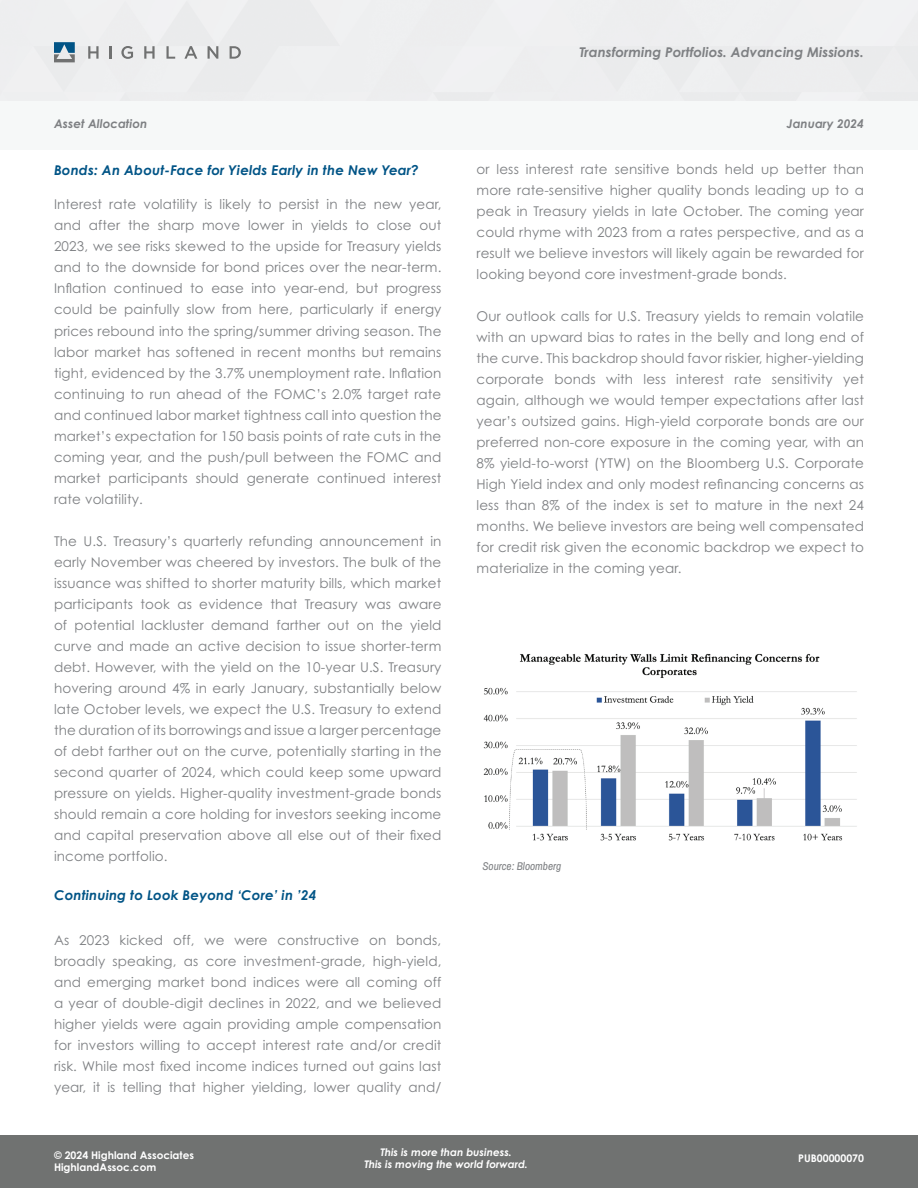
<style>
.page{position:relative;width:918px;height:1188px;background:#fff}
.page>*{position:absolute;margin:0;border:0;box-sizing:border-box;transform-origin:0 0}
.t1{font:13.5px/21px "Century Gothic Std";letter-spacing:.01em;color:#7e8083;text-align:justify}
.t2{font:italic 700 13.5px "Century Gothic Std";letter-spacing:.01em;color:#015486}
.t3{font:italic 700 13.5px "Century Gothic Std";color:#7e8083}
.t4{font:italic 700 12px "Century Gothic Std";color:#7e8083}
.t5{font:italic 11.25px "Archivo Narrow";color:#7e8083}
.t6{font:italic 700 10.5px/12.6px "Century Gothic Std";color:#fff;text-align:center}
.t7{font:700 10.5px/12.6px "Century Gothic Std";color:#fff}
.t8{font:700 10.5px "Century Gothic";color:#fff}
</style>
<div class="page">
<div style="left:0;top:1135px;width:918px;height:53px;background:#707271"></div>
<svg style="left:54px;top:42px;width:21px;height:20px"></svg>
<svg style="left:88px;top:46px;width:11px;height:13px"></svg>
<svg style="left:110px;top:46px;width:2px;height:13px"></svg>
<svg style="left:121px;top:46px;width:12px;height:13px"></svg>
<svg style="left:144px;top:46px;width:11px;height:13px"></svg>
<svg style="left:166px;top:46px;width:9px;height:13px"></svg>
<svg style="left:184px;top:46px;width:13px;height:13px"></svg>
<svg style="left:208px;top:46px;width:10px;height:13px"></svg>
<svg style="left:230px;top:46px;width:11px;height:13px"></svg>
<div style="left:0;top:102px;width:918px;height:48px;background:#f6f8f8"></div>
<img style="left:483px;top:653px;width:374px;height:188px">
<p class="t4" style="left:54px;top:116px;width:95px">Asset Allocation</p>
<p class="t2" style="left:54px;top:161px;width:366px">Bonds: An About-Face for Yields Early in the New Year?</p>
<p class="t1" style="left:54px;top:194px;width:389px">Interest rate volatility is likely to persist in the new year, and after the sharp move lower in yields to close out 2023, we see risks skewed to the upside for Treasury yields and to the downside for bond prices over the near-term.<br>Inflation continued to ease into year-end, but progress could be painfully slow from here, particularly if energy prices rebound into the spring/summer driving season. The labor market has softened in recent months but remains tight, evidenced by the 3.7% unemployment rate. Inflation continuing to run ahead of the FOMC’s 2.0% target rate and continued labor market tightness call into question the market’s expectation for 150 basis points of rate cuts in the coming year, and the push/pull between the FOMC and market participants should generate continued interest rate volatility.</p>
<p class="t1" style="left:54px;top:530px;width:389px">The U.S. Treasury’s quarterly refunding announcement in early November was cheered by investors. The bulk of the issuance was shifted to shorter maturity bills, which market participants took as evidence that Treasury was aware of potential lackluster demand farther out on the yield curve and made an active decision to issue shorter-term debt. However, with the yield on the 10-year U.S. Treasury hovering around 4% in early January, substantially below late October levels, we expect the U.S. Treasury to extend the duration of its borrowings and issue a larger percentage of debt farther out on the curve, potentially starting in the second quarter of 2024, which could keep some upward pressure on yields. Higher-quality investment-grade bonds should remain a core holding for investors seeking income and capital preservation above all else out of their fixed income portfolio.</p>
<p class="t2" style="left:54px;top:887px;width:264px">Continuing to Look Beyond ‘Core’ in ’24</p>
<p class="t1" style="left:54px;top:929px;width:389px">As 2023 kicked off, we were constructive on bonds, broadly speaking, as core investment-grade, high-yield, and emerging market bond indices were all coming off a year of double-digit declines in 2022, and we believed higher yields were again providing ample compensation for investors willing to accept interest rate and/or credit risk. While most fixed income indices turned out gains last year, it is telling that higher yielding, lower quality and/</p>
<p class="t3" style="left:579px;top:44px;width:286px">Transforming Portfolios. Advancing Missions.</p>
<p class="t4" style="left:787px;top:116px;width:79px">January 2024</p>
<p class="t1" style="left:477px;top:159px;width:389px">or less interest rate sensitive bonds held up better than more rate-sensitive higher quality bonds leading up to a peak in Treasury yields in late October. The coming year could rhyme with 2023 from a rates perspective, and as a result we believe investors will likely again be rewarded for looking beyond core investment-grade bonds.</p>
<p class="t1" style="left:477px;top:306px;width:389px">Our outlook calls for U.S. Treasury yields to remain volatile with an upward bias to rates in the belly and long end of the curve. This backdrop should favor riskier, higher-yielding corporate bonds with less interest rate sensitivity yet again, although we would temper expectations after last year’s outsized gains. High-yield corporate bonds are our preferred non-core exposure in the coming year, with an 8% yield-to-worst (YTW) on the Bloomberg U.S. Corporate High Yield index and only modest refinancing concerns as less than 8% of the index is set to mature in the next 24 months. We believe investors are being well compensated for credit risk given the economic backdrop we expect to materialize in the coming year.</p>
<p class="t5" style="left:482px;top:858px;width:80px">Source: Bloomberg</p>
<p class="t6" style="left:364px;top:1146px;width:165px">This is more than business.<br>This is moving the world forward.</p>
<p class="t7" style="left:54px;top:1149px;width:142px">© 2024 Highland Associates<br>HighlandAssoc.com</p>
<p class="t8" style="left:798px;top:1150px;width:67px">PUB00000070</p>
</div>
